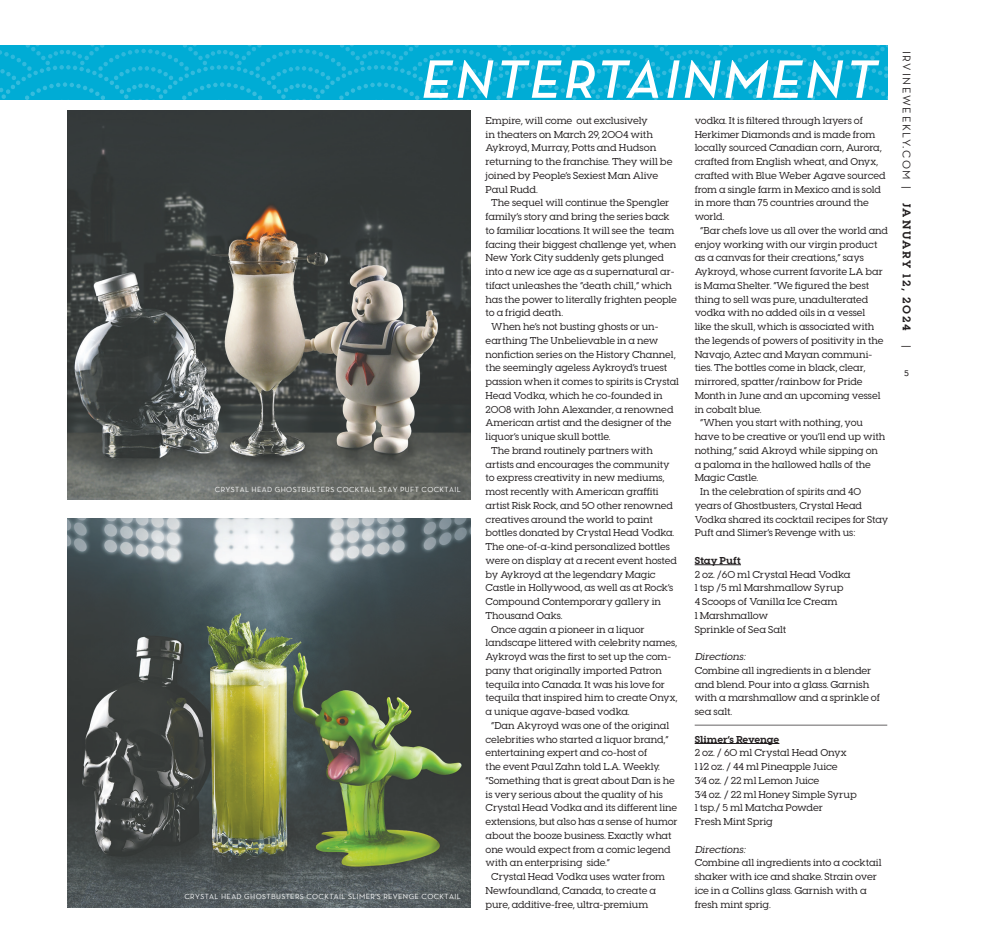
<style>
.page{position:relative;width:990px;height:945px;background:#fff}
.page>*{position:absolute;margin:0;border:0;box-sizing:border-box;transform-origin:0 0}
.t1{font:italic 600 55px "Neutraface Text TT";letter-spacing:.05em;color:#fff}
.t2{font:11.25px "Neutraface Text TT";letter-spacing:.15em;color:#231f20}
.t3{font:700 11.25px "Visby Slab CF";letter-spacing:.15em;color:#231f20}
.t4{font:500 10px/13.8px "Visby Slab CF";letter-spacing:-.01em;color:#231f20}
.t5{font:700 10px "Visby Slab CF";letter-spacing:-.015em;color:#231f20}
.t6{font:italic 500 10px "Visby Slab CF";color:#231f20}
.t7{font:7.5px "Neutraface Text TT";letter-spacing:.05em;color:#fff}
</style>
<div class="page">
<svg style="left:0;top:45px;width:887px;height:55px;background:#06add6"></svg>
<img style="left:68px;top:518px;width:403px;height:390px">
<img style="left:68px;top:110px;width:403px;height:389px">
<hr style="left:695px;top:564px;width:46px;height:1px;background:#231f20">
<hr style="left:695px;top:743px;width:84px;height:1px;background:#231f20">
<hr style="left:695px;top:725px;width:192px;height:1px;background:#231f20">
<h1 class="t1" style="left:421px;top:45px;width:457px">ENTERTAINMENT</h1>
<p class="t4" style="left:486px;top:113px;width:164px">Empire, will come out exclusively</p>
<p class="t4" style="left:486px;top:127px;width:169px">in theaters on March 29, 2004 with</p>
<p class="t4" style="left:486px;top:141px;width:172px">Aykroyd, Murray, Potts and Hudson</p>
<p class="t4" style="left:486px;top:155px;width:188px">returning to the franchise. They will be</p>
<p class="t4" style="left:486px;top:168px;width:174px">joined by People’s Sexiest Man Alive</p>
<p class="t4" style="left:486px;top:182px;width:54px">Paul Rudd.</p>
<p class="t4" style="left:491px;top:196px;width:180px">The sequel will continue the Spengler</p>
<p class="t4" style="left:486px;top:210px;width:186px">family’s story and bring the series back</p>
<p class="t4" style="left:486px;top:223px;width:190px">to familiar locations. It will see the team</p>
<p class="t4" style="left:486px;top:237px;width:192px">facing their biggest challenge yet, when</p>
<p class="t4" style="left:486px;top:251px;width:180px">New York City suddenly gets plunged</p>
<p class="t4" style="left:486px;top:265px;width:190px">into a new ice age as a supernatural ar-</p>
<p class="t4" style="left:486px;top:278px;width:188px">tifact unleashes the “death chill,” which</p>
<p class="t4" style="left:486px;top:292px;width:193px">has the power to literally frighten people</p>
<p class="t4" style="left:486px;top:306px;width:79px">to a frigid death.</p>
<p class="t4" style="left:491px;top:320px;width:169px">When he’s not busting ghosts or un-</p>
<p class="t4" style="left:486px;top:333px;width:174px">earthing The Unbelievable in a new</p>
<p class="t4" style="left:486px;top:347px;width:192px">nonfiction series on the History Channel,</p>
<p class="t4" style="left:486px;top:361px;width:183px">the seemingly ageless Aykroyd’s truest</p>
<p class="t4" style="left:486px;top:375px;width:195px">passion when it comes to spirits is Crystal</p>
<p class="t4" style="left:486px;top:388px;width:179px">Head Vodka, which he co-founded in</p>
<p class="t4" style="left:486px;top:402px;width:190px">2008 with John Alexander, a renowned</p>
<p class="t4" style="left:486px;top:416px;width:188px">American artist and the designer of the</p>
<p class="t4" style="left:486px;top:430px;width:126px">liquor’s unique skull bottle.</p>
<p class="t4" style="left:491px;top:443px;width:163px">The brand routinely partners with</p>
<p class="t4" style="left:486px;top:457px;width:185px">artists and encourages the community</p>
<p class="t4" style="left:486px;top:471px;width:180px">to express creativity in new mediums,</p>
<p class="t4" style="left:486px;top:485px;width:175px">most recently with American graffiti</p>
<p class="t4" style="left:486px;top:498px;width:189px">artist Risk Rock, and 50 other renowned</p>
<p class="t4" style="left:486px;top:512px;width:169px">creatives around the world to paint</p>
<p class="t4" style="left:486px;top:526px;width:190px">bottles donated by Crystal Head Vodka.</p>
<p class="t4" style="left:486px;top:540px;width:186px">The one-of-a-kind personalized bottles</p>
<p class="t4" style="left:486px;top:553px;width:193px">were on display at a recent event hosted</p>
<p class="t4" style="left:486px;top:567px;width:172px">by Aykroyd at the legendary Magic</p>
<p class="t4" style="left:486px;top:581px;width:189px">Castle in Hollywood, as well as at Rock’s</p>
<p class="t4" style="left:486px;top:595px;width:177px">Compound Contemporary gallery in</p>
<p class="t4" style="left:486px;top:608px;width:78px">Thousand Oaks.</p>
<p class="t4" style="left:491px;top:622px;width:155px">Once again a pioneer in a liquor</p>
<p class="t4" style="left:486px;top:636px;width:193px">landscape littered with celebrity names,</p>
<p class="t4" style="left:486px;top:650px;width:187px">Aykroyd was the first to set up the com-</p>
<p class="t4" style="left:486px;top:663px;width:178px">pany that originally imported Patron</p>
<p class="t4" style="left:486px;top:677px;width:181px">tequila into Canada. It was his love for</p>
<p class="t4" style="left:486px;top:691px;width:193px">tequila that inspired him to create Onyx,</p>
<p class="t4" style="left:486px;top:705px;width:145px">a unique agave-based vodka.</p>
<p class="t4" style="left:491px;top:718px;width:179px">“Dan Akyroyd was one of the original</p>
<p class="t4" style="left:486px;top:732px;width:185px">celebrities who started a liquor brand,”</p>
<p class="t4" style="left:486px;top:746px;width:163px">entertaining expert and co-host of</p>
<p class="t4" style="left:486px;top:760px;width:176px">the event Paul Zahn told L.A. Weekly.</p>
<p class="t4" style="left:486px;top:773px;width:191px">“Something that is great about Dan is he</p>
<p class="t4" style="left:486px;top:787px;width:179px">is very serious about the quality of his</p>
<p class="t4" style="left:486px;top:801px;width:193px">Crystal Head Vodka and its different line</p>
<p class="t4" style="left:486px;top:815px;width:193px">extensions, but also has a sense of humor</p>
<p class="t4" style="left:486px;top:828px;width:187px">about the booze business. Exactly what</p>
<p class="t4" style="left:486px;top:842px;width:187px">one would expect from a comic legend</p>
<p class="t4" style="left:486px;top:856px;width:126px">with an enterprising side.”</p>
<p class="t4" style="left:491px;top:870px;width:175px">Crystal Head Vodka uses water from</p>
<p class="t4" style="left:486px;top:883px;width:172px">Newfoundland, Canada, to create a</p>
<p class="t4" style="left:486px;top:897px;width:164px">pure, additive-free, ultra-premium</p>
<p class="t4" style="left:695px;top:113px;width:170px">vodka. It is filtered through layers of</p>
<p class="t4" style="left:695px;top:127px;width:182px">Herkimer Diamonds and is made from</p>
<p class="t4" style="left:695px;top:141px;width:189px">locally sourced Canadian corn, Aurora,</p>
<p class="t4" style="left:695px;top:155px;width:185px">crafted from English wheat, and Onyx,</p>
<p class="t4" style="left:695px;top:168px;width:193px">crafted with Blue Weber Agave sourced</p>
<p class="t4" style="left:695px;top:182px;width:188px">from a single farm in Mexico and is sold</p>
<p class="t4" style="left:695px;top:196px;width:176px">in more than 75 countries around the</p>
<p class="t4" style="left:695px;top:210px;width:31px">world.</p>
<p class="t4" style="left:700px;top:223px;width:189px">“Bar chefs love us all over the world and</p>
<p class="t4" style="left:695px;top:237px;width:184px">enjoy working with our virgin product</p>
<p class="t4" style="left:695px;top:251px;width:171px">as a canvas for their creations,” says</p>
<p class="t4" style="left:695px;top:265px;width:190px">Aykroyd, whose current favorite LA bar</p>
<p class="t4" style="left:695px;top:278px;width:176px">is Mama Shelter. “We figured the best</p>
<p class="t4" style="left:695px;top:292px;width:175px">thing to sell was pure, unadulterated</p>
<p class="t4" style="left:695px;top:306px;width:172px">vodka with no added oils in a vessel</p>
<p class="t4" style="left:695px;top:320px;width:181px">like the skull, which is associated with</p>
<p class="t4" style="left:695px;top:333px;width:191px">the legends of powers of positivity in the</p>
<p class="t4" style="left:695px;top:347px;width:179px">Navajo, Aztec and Mayan communi-</p>
<p class="t4" style="left:695px;top:361px;width:172px">ties. The bottles come in black, clear,</p>
<p class="t4" style="left:695px;top:375px;width:169px">mirrored, spatter/rainbow for Pride</p>
<p class="t4" style="left:695px;top:388px;width:187px">Month in June and an upcoming vessel</p>
<p class="t4" style="left:695px;top:402px;width:68px">in cobalt blue.</p>
<p class="t4" style="left:700px;top:416px;width:164px">“When you start with nothing, you</p>
<p class="t4" style="left:695px;top:430px;width:192px">have to be creative or you’ll end up with</p>
<p class="t4" style="left:695px;top:443px;width:185px">nothing,” said Akroyd while sipping on</p>
<p class="t4" style="left:695px;top:457px;width:178px">a paloma in the hallowed halls of the</p>
<p class="t4" style="left:695px;top:471px;width:65px">Magic Castle.</p>
<p class="t4" style="left:700px;top:485px;width:162px">In the celebration of spirits and 40</p>
<p class="t4" style="left:695px;top:498px;width:169px">years of Ghostbusters, Crystal Head</p>
<p class="t4" style="left:695px;top:512px;width:195px">Vodka shared its cocktail recipes for Stay</p>
<p class="t4" style="left:695px;top:526px;width:162px">Puft and Slimer’s Revenge with us:</p>
<p class="t5" style="left:695px;top:554px;width:48px">Stay Puft</p>
<p class="t4" style="left:695px;top:567px;width:157px">2 oz. /60 ml Crystal Head Vodka<br>1 tsp /5 ml Marshmallow Syrup<br>4 Scoops of Vanilla Ice Cream<br>1 Marshmallow<br>Sprinkle of Sea Salt</p>
<p class="t6" style="left:695px;top:650px;width:54px">Directions:</p>
<p class="t4" style="left:695px;top:663px;width:187px">Combine all ingredients in a blender and blend. Pour into a glass. Garnish with a marshmallow and a sprinkle of sea salt.</p>
<p class="t5" style="left:695px;top:733px;width:86px">Slimer’s Revenge</p>
<p class="t4" style="left:695px;top:746px;width:164px">2 oz. / 60 ml Crystal Head Onyx<br>1 1⁄2 oz. / 44 ml Pineapple Juice<br>3⁄4 oz. / 22 ml Lemon Juice<br>3⁄4 oz. / 22 ml Honey Simple Syrup<br>1 tsp./ 5 ml Matcha Powder<br>Fresh Mint Sprig</p>
<p class="t6" style="left:695px;top:843px;width:54px">Directions:</p>
<p class="t4" style="left:695px;top:856px;width:188px">Combine all ingredients into a cocktail shaker with ice and shake. Strain over ice in a Collins glass. Garnish with a fresh mint sprig.</p>
<p class="t7" style="left:215px;top:484px;width:247px">CRYSTAL HEAD GHOSTBUSTERS COCKTAIL STAY PUFT COCKTAIL</p>
<p class="t7" style="left:184px;top:892px;width:278px">CRYSTAL HEAD GHOSTBUSTERS COCKTAIL SLIMER'S REVENGE COCKTAIL</p>
<p class="t2" style="left:914px;top:51px;width:139px;rotate:90deg">IRVINEWEEKLY.COM |</p>
<p class="t3" style="left:914px;top:203px;width:129px;rotate:90deg">JANUARY 12, 2024</p>
<p class="t2" style="left:914px;top:345px;width:4px;rotate:90deg">|</p>
<p class="t2" style="left:904px;top:365px;width:6px">5</p>
</div>
